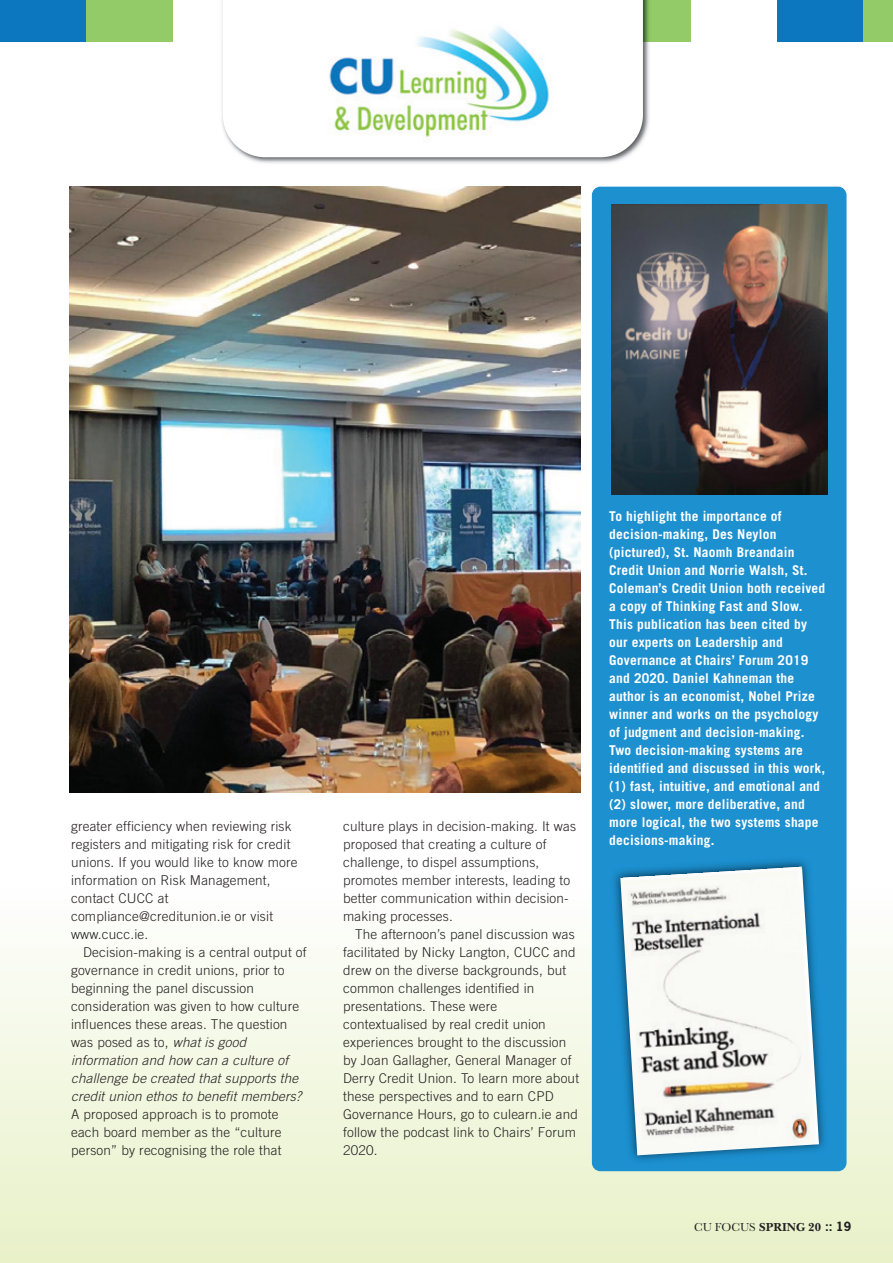
<style>
.page{position:relative;width:893px;height:1263px;background:#fff}
.page>*{position:absolute;margin:0;border:0;box-sizing:border-box;transform-origin:0 0}
.t1{font:300 13.5px/18px "Trade Gothic LT Std";letter-spacing:.015em;color:#231f20}
.t2{font:700 13.5px/18px "Trade Gothic LT Std";letter-spacing:.015em;color:#fff}
.t3{font:700 12px "Baskerville No 2 BT";color:#231f20}
.s1{font-style:italic}
.s2{font-family:"Baskerville";font-weight:400}
.s3{font-family:"News Gothic Std"}
</style>
<div class="page">
<div style="left:0;top:886px;width:893px;height:377px;background:linear-gradient(to bottom,#fdfefe,#e8f1c8)"></div>
<div style="left:0;top:0;width:87px;height:42px;background:#0c77be"></div>
<div style="left:86px;top:0;width:87px;height:42px;background:#92cb68"></div>
<div style="left:604px;top:0;width:87px;height:42px;background:#92cb68"></div>
<div style="left:777px;top:0;width:87px;height:42px;background:#0c77be"></div>
<div style="left:863px;top:0;width:30px;height:42px;background:#92cb68"></div>
<img style="left:222px;top:42px;width:427px;height:121px">
<svg style="left:223px;top:0;width:420px;height:157px"></svg>
<img style="left:310px;top:23px;width:245px;height:120px">
<img style="left:69px;top:186px;width:512px;height:606px">
<div style="left:592px;top:187px;width:254px;height:984px;background:#1d90d0;border-radius:9px"></div>
<img style="left:611px;top:204px;width:216px;height:290px">
<img style="left:614px;top:860px;width:211px;height:301px">
<img style="left:620px;top:866px;width:199px;height:289px">
<p class="t1" style="left:71px;top:818px;width:228px">greater efficiency when reviewing risk registers and mitigating risk for credit unions. If you would like to know more information on Risk Management, contact CUCC at compliance@creditunion.ie or visit www.cucc.ie.</p>
<p class="t1" style="left:71px;top:944px;width:237px;text-indent:12px">Decision-making is a central output of governance in credit unions, prior to beginning the panel discussion consideration was given to how culture influences these areas. The question was posed as to, <span class="s1">what is good information and how can a culture of challenge be created that supports the credit union ethos to benefit members?</span></p>
<p class="t1" style="left:71px;top:1106px;width:212px">A proposed approach is to promote each board member as the “culture person” by recognising the role that</p>
<p class="t1" style="left:343px;top:818px;width:234px">culture plays in decision-making. It was proposed that creating a culture of challenge, to dispel assumptions, promotes member interests, leading to better communication within decision&shy;making processes.</p>
<p class="t1" style="left:343px;top:926px;width:237px;text-indent:12px">The afternoon’s panel discussion was facilitated by Nicky Langton, CUCC and drew on the diverse backgrounds, but common challenges identified in presentations. These were contextualised by real credit union experiences brought to the discussion by Joan Gallagher, General Manager of Derry Credit Union. To learn more about these perspectives and to earn CPD Governance Hours, go to culearn.ie and follow the podcast link to Chairs’ Forum 2020.</p>
<p class="t2" style="left:609px;top:508px;width:218px">to highlight the importance of decision-making, Des neylon (pictured), st. naomh breandain Credit union and norrie Walsh, st.<br>Coleman’s Credit union both received a copy of thinking Fast and slow. this publication has been cited by our experts on Leadership and Governance at Chairs’ Forum 2019 and 2020. Daniel Kahneman the author is an economist, nobel Prize winner and works on the psychology of judgment and decision-making. two decision-making systems are identified and discussed in this work, (1) fast, intuitive, and emotional and (2) slower, more deliberative, and more logical, the two systems shape decisions-making.</p>
<p class="t3" style="left:694px;top:1223px;width:159px"><span class="s2">CU FOCUS</span> SPRING 20 <span class="s3">:: 19</span></p>
</div>
